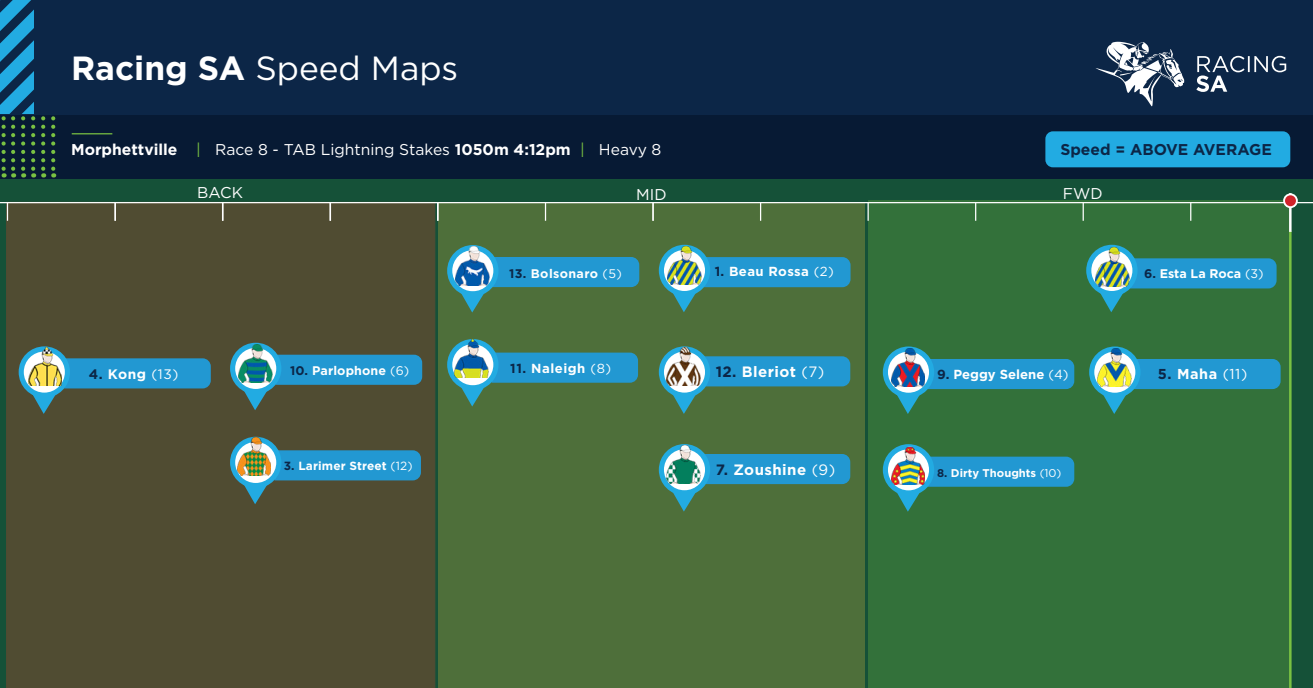
<style>
.page{position:relative;width:1313px;height:688px;background:#fff}
.page>*{position:absolute;margin:0;border:0;box-sizing:border-box;transform-origin:0 0}
.t1{font:33.5px "Gotham HTF";color:#fff}
.t2{font:15.62px "Gotham HTF";color:#fff}
.t3{font:700 15.62px "Gotham HTF";color:#0c2647}
.t4{font:700 15px "Gotham HTF";letter-spacing:.03em;color:#fff}
.t5{font:700 14.38px "Gotham HTF";color:#fff}
.t6{font:700 13.75px "Gotham HTF";color:#fff}
.t7{font:700 13.12px "Gotham HTF";letter-spacing:.03em;color:#fff}
.t8{font:700 13.12px "Gotham HTF";color:#fff}
.t9{font:700 12.5px "Gotham HTF";letter-spacing:.01em;color:#fff}
.t10{font:700 12.5px "Gotham HTF";letter-spacing:.03em;color:#fff}
.t11{font:700 11.88px "Gotham HTF";letter-spacing:.01em;color:#fff}
.t12{font:700 11.25px "Gotham HTF";color:#fff}
.s1{font-weight:700}
.s2{color:#79c142}
.s3{color:#0c2647}
.s4{font-family:"Gotham";font-weight:400}
</style>
<div class="page">
<div style="left:0;top:149px;width:1312px;height:539px;background:#155138"></div>
<div style="left:6px;top:203px;width:429px;height:485px;background:#504c32"></div>
<div style="left:438px;top:203px;width:426px;height:485px;background:#4e6f3a"></div>
<div style="left:868px;top:200px;width:422px;height:488px;background:#33713a"></div>
<div style="left:0;top:0;width:1312px;height:178px;background:#0c2647"></div>
<hr style="left:0;top:202px;width:1312px;height:1px;background:#fff">
<div style="left:0;top:115px;width:1312px;height:63px;background:#071a34"></div>
<svg style="left:545px;top:203px;width:1px;height:18px"></svg>
<hr style="left:72px;top:133px;width:40px;height:1px;background:#79c142">
<svg style="left:1196px;top:56px;width:90px;height:36px"></svg>
<svg style="left:1095px;top:42px;width:89px;height:64px"></svg>
<svg style="left:652px;top:203px;width:1px;height:18px"></svg>
<svg style="left:760px;top:203px;width:1px;height:18px"></svg>
<svg style="left:867px;top:203px;width:1px;height:18px"></svg>
<svg style="left:975px;top:203px;width:1px;height:18px"></svg>
<svg style="left:1082px;top:203px;width:1px;height:18px"></svg>
<svg style="left:1190px;top:203px;width:1px;height:18px"></svg>
<svg style="left:41px;top:116px;width:4px;height:61px"></svg>
<svg style="left:51px;top:116px;width:4px;height:61px"></svg>
<svg style="left:0;top:0;width:35px;height:177px"></svg>
<hr style="left:1289px;top:231px;width:2px;height:457px;background:#79c142">
<hr style="left:1289px;top:193px;width:2px;height:39px;background:#fff">
<div style="left:1284px;top:194px;width:12px;height:13px;background:#d1232a;border-radius:50%"></div>
<div style="left:1283px;top:193px;width:14px;height:15px;border:2px solid #fff;border-radius:50%"></div>
<svg style="left:447px;top:245px;width:192px;height:67px"></svg>
<img style="left:456px;top:247px;width:33px;height:38px">
<svg style="left:659px;top:245px;width:191px;height:67px"></svg>
<img style="left:668px;top:246px;width:33px;height:39px">
<svg style="left:447px;top:344px;width:191px;height:62px"></svg>
<img style="left:454px;top:339px;width:34px;height:39px">
<svg style="left:1086px;top:245px;width:190px;height:67px"></svg>
<img style="left:1095px;top:248px;width:34px;height:38px">
<svg style="left:659px;top:346px;width:191px;height:68px"></svg>
<img style="left:667px;top:347px;width:33px;height:39px">
<svg style="left:7px;top:203px;width:1px;height:18px"></svg>
<svg style="left:114px;top:203px;width:2px;height:18px"></svg>
<svg style="left:222px;top:203px;width:1px;height:18px"></svg>
<svg style="left:329px;top:203px;width:2px;height:18px"></svg>
<svg style="left:437px;top:203px;width:1px;height:18px"></svg>
<svg style="left:230px;top:343px;width:192px;height:67px;background:#3f717c"></svg>
<img style="left:239px;top:344px;width:33px;height:39px">
<svg style="left:19px;top:346px;width:192px;height:68px;background:#40717b"></svg>
<img style="left:28px;top:348px;width:34px;height:38px">
<svg style="left:230px;top:436px;width:191px;height:68px;background:#40717b"></svg>
<img style="left:237px;top:437px;width:34px;height:38px">
<div style="left:1045px;top:131px;width:245px;height:36px;background:#22abe2;border-radius:8px"></div>
<svg style="left:882px;top:346px;width:192px;height:68px"></svg>
<img style="left:891px;top:348px;width:34px;height:38px">
<svg style="left:1089px;top:346px;width:191px;height:68px"></svg>
<img style="left:1097px;top:348px;width:34px;height:38px">
<svg style="left:659px;top:444px;width:191px;height:67px"></svg>
<img style="left:667px;top:445px;width:33px;height:38px">
<svg style="left:882px;top:444px;width:192px;height:67px"></svg>
<img style="left:891px;top:446px;width:34px;height:38px">
<p class="t1" style="left:71px;top:49px;width:389px"><span class="s1">Racing SA</span> Speed Maps</p>
<p class="t2" style="left:71px;top:141px;width:592px"><span class="s1">Morphettville</span> <span class="s2">|</span> Race 8 - TAB Lightning Stakes <span class="s1">1050m 4:12pm</span> <span class="s2">|</span> Heavy 8</p>
<p class="t2" style="left:197px;top:184px;width:47px">BACK</p>
<p class="t2" style="left:636px;top:185px;width:32px">MID</p>
<p class="t2" style="left:1062px;top:185px;width:41px">FWD</p>
<p class="t3" style="left:1060px;top:140px;width:213px">Speed = ABOVE AVERAGE</p>
<p class="t10" style="left:509px;top:266px;width:114px"><span class="s3">13.</span> Bolsonaro <span class="s4">(5)</span></p>
<p class="t7" style="left:714px;top:264px;width:121px"><span class="s3">1.</span> Beau Rossa <span class="s4">(2)</span></p>
<p class="t9" style="left:1144px;top:266px;width:121px"><span class="s3">6.</span> Esta La Roca <span class="s4">(3)</span></p>
<p class="t7" style="left:510px;top:360px;width:102px"><span class="s3">11.</span> Naleigh <span class="s4">(8)</span></p>
<p class="t6" style="left:89px;top:366px;width:91px"><span class="s3">4.</span> Kong <span class="s4">(13)</span></p>
<p class="t9" style="left:290px;top:363px;width:121px"><span class="s3">10.</span> Parlophone <span class="s4">(6)</span></p>
<p class="t4" style="left:715px;top:363px;width:110px"><span class="s3">12.</span> Bleriot <span class="s4">(7)</span></p>
<p class="t8" style="left:937px;top:366px;width:133px"><span class="s3">9.</span> Peggy Selene <span class="s4">(4)</span></p>
<p class="t5" style="left:1157px;top:366px;width:91px"><span class="s3">5.</span> Maha <span class="s4">(11)</span></p>
<p class="t11" style="left:284px;top:458px;width:130px"><span class="s3">3.</span> Larimer Street <span class="s4">(12)</span></p>
<p class="t4" style="left:715px;top:461px;width:121px"><span class="s3">7.</span> Zoushine <span class="s4">(9)</span></p>
<p class="t12" style="left:937px;top:466px;width:126px"><span class="s3">8.</span> Dirty Thoughts <span class="s4">(10)</span></p>
</div>
